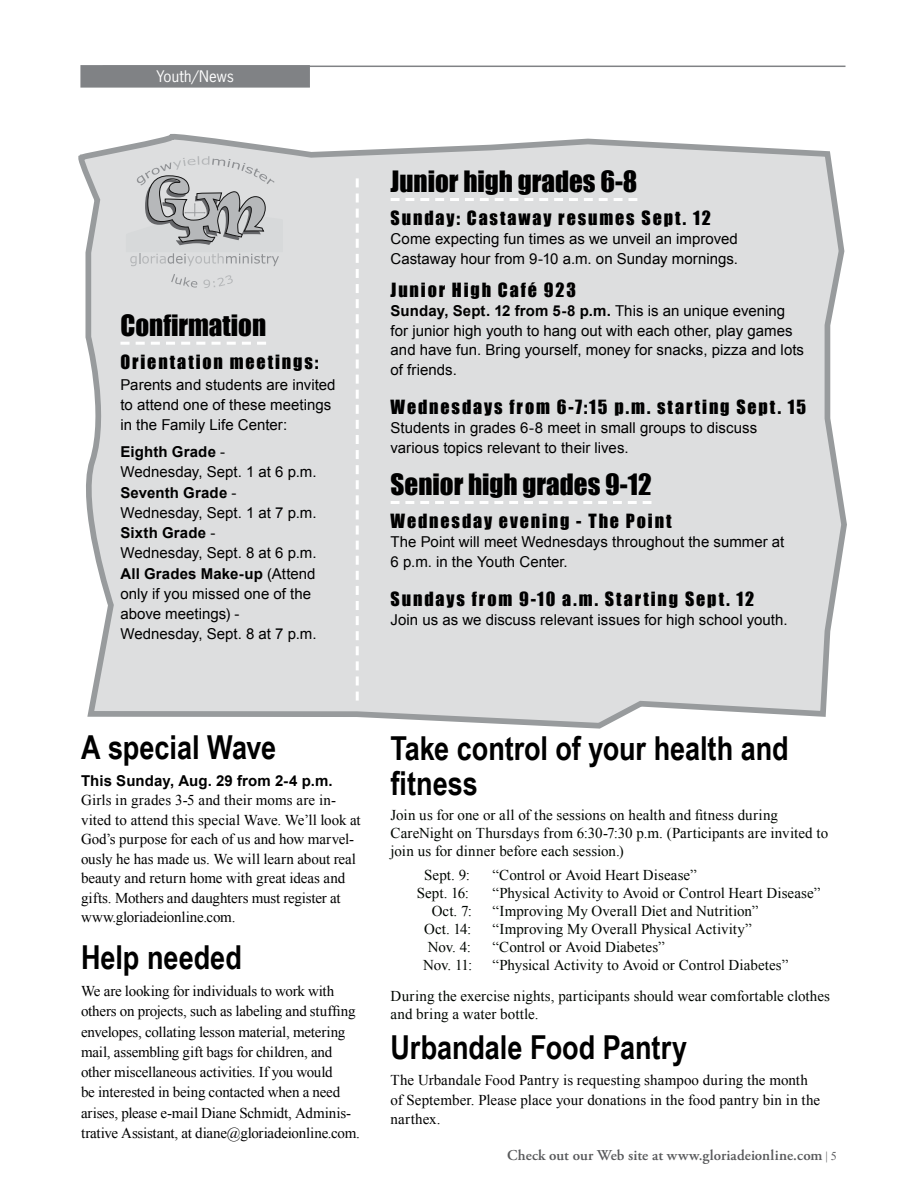
<style>
.page{position:relative;width:918px;height:1188px;background:#fff}
.page>*{position:absolute;margin:0;border:0;box-sizing:border-box;transform-origin:0 0}
.t1{font:700 33px/34.5px "Arial Narrow";letter-spacing:-.005em;color:#000}
.t2{font:27px "Impact";color:#000}
.t3{font:18px "Impact";letter-spacing:.105em;color:#000}
.t4{font:15px/20.2px "Arial";color:#000}
.t5{font:15px/19.5px "Times New Roman";letter-spacing:-.005em;color:#000}
.t6{font:15px/18px "Times New Roman";letter-spacing:.005em;color:#000600}
.t7{font:600 15px "Adobe Garamond Pro";letter-spacing:.005em;color:#58595b}
.t8{font:700 15px "Arial";letter-spacing:.005em;color:#000}
.t9{font:15px "News Gothic Std";letter-spacing:.01em;color:#fff}
.s1{font-weight:700}
.s2{font-family:"Times New Roman";font-weight:400;font-size:12px}
</style>
<div class="page">
<svg style="left:78px;top:134px;width:769px;height:595px;background:#dddedf"></svg>
<hr style="left:103px;top:66px;width:743px;height:1px;background:#808285">
<div style="left:81px;top:66px;width:228px;height:21px;background:#808285"></div>
<div style="left:80px;top:65px;width:230px;height:23px;border:2px solid #808285"></div>
<svg style="left:391px;top:198px;width:246px;height:3px"></svg>
<svg style="left:391px;top:501px;width:261px;height:3px"></svg>
<svg style="left:126px;top:156px;width:157px;height:110px;background:#c3c5c6"></svg>
<svg style="left:171px;top:274px;width:26px;height:14px"></svg>
<svg style="left:203px;top:275px;width:30px;height:13px"></svg>
<svg style="left:356px;top:178px;width:3px;height:523px"></svg>
<svg style="left:120px;top:342px;width:146px;height:3px"></svg>
<p class="t9" style="left:156px;top:67px;width:79px">Youth/News</p>
<h2 class="t2" style="left:120px;top:304px;width:147px">Confirmation</h2>
<p class="t3" style="left:120px;top:348px;width:200px">Orientation meetings:</p>
<p class="t4" style="left:120px;top:374px;width:217px">Parents and students are invited to attend one of these meetings in the Family Life Center:</p>
<p class="t4" style="left:120px;top:442px;width:198px"><span class="s1">Eighth Grade</span> -<br>Wednesday, Sept. 1 at 6 p.m.<br><span class="s1">Seventh Grade</span> -<br>Wednesday, Sept. 1 at 7 p.m.<br><span class="s1">Sixth Grade</span> -<br>Wednesday, Sept. 8 at 6 p.m.<br><span class="s1">All Grades Make-up</span> (Attend only if you missed one of the above meetings) -<br>Wednesday, Sept. 8 at 7 p.m.</p>
<h2 class="t2" style="left:391px;top:160px;width:248px">Junior high grades 6-8</h2>
<p class="t3" style="left:391px;top:204px;width:322px">Sunday: Castaway resumes Sept. 12</p>
<p class="t4" style="left:391px;top:230px;width:349px;line-height:19.5px">Come expecting fun times as we unveil an improved<br>Castaway hour from 9-10 a.m. on Sunday mornings.</p>
<p class="t3" style="left:391px;top:276px;width:187px">Junior High Café 923</p>
<p class="t4" style="left:391px;top:302px;width:415px;line-height:19.5px"><span class="s1">Sunday, Sept. 12 from 5-8 p.m.</span> This is an unique evening for junior high youth to hang out with each other, play games and have fun. Bring yourself, money for snacks, pizza and lots of friends.</p>
<p class="t3" style="left:391px;top:393px;width:417px">Wednesdays from 6-7:15 p.m. starting Sept. 15</p>
<p class="t4" style="left:391px;top:419px;width:368px;line-height:19.5px">Students in grades 6-8 meet in small groups to discuss various topics relevant to their lives.</p>
<h2 class="t2" style="left:391px;top:463px;width:262px">Senior high grades 9-12</h2>
<p class="t3" style="left:391px;top:507px;width:283px">Wednesday evening - The Point</p>
<p class="t4" style="left:391px;top:533px;width:395px;line-height:19.5px">The Point will meet Wednesdays throughout the summer at<br>6 p.m. in the Youth Center.</p>
<p class="t3" style="left:391px;top:585px;width:365px">Sundays from 9-10 a.m. Starting Sept. 12</p>
<p class="t4" style="left:391px;top:610px;width:399px">Join us as we discuss relevant issues for high school youth.</p>
<h1 class="t1" style="left:81px;top:729px;width:197px">A special Wave</h1>
<p class="t8" style="left:81px;top:771px;width:253px">This Sunday, Aug. 29 from 2-4 p.m.</p>
<p class="t5" style="left:81px;top:790px;width:281px">Girls in grades 3-5 and their moms are in&shy;vited to attend this special Wave. We’ll look at God’s purpose for each of us and how marvel&shy;ously he has made us. We will learn about real beauty and return home with great ideas and gifts. Mothers and daughters must register at www.gloriadeionline.com.</p>
<h1 class="t1" style="left:81px;top:939px;width:162px">Help needed</h1>
<p class="t5" style="left:81px;top:981px;width:281px;line-height:20.2px">We are looking for individuals to work with others on projects, such as labeling and stuffing envelopes, collating lesson material, metering mail, assembling gift bags for children, and other miscellaneous activities. If you would<br>be interested in being contacted when a need arises, please e-mail Diane Schmidt, Adminis&shy;trative Assistant, at diane@gloriadeionline.com.</p>
<h1 class="t1" style="left:391px;top:730px;width:400px">Take control of your health and fitness</h1>
<p class="t6" style="left:391px;top:805px;width:439px">Join us for one or all of the sessions on health and fitness during<br>CareNight on Thursdays from 6:30-7:30 p.m. (Participants are invited to join us for dinner before each session.)</p>
<p class="t6" style="left:424px;top:866px;width:47px">Sept. 9:</p>
<p class="t6" style="left:493px;top:866px;width:206px">“Control or Avoid Heart Disease”</p>
<p class="t6" style="left:417px;top:884px;width:54px">Sept. 16:</p>
<p class="t6" style="left:493px;top:884px;width:329px">“Physical Activity to Avoid or Control Heart Disease”</p>
<p class="t6" style="left:432px;top:902px;width:42px">Oct. 7:</p>
<p class="t6" style="left:493px;top:902px;width:267px">“Improving My Overall Diet and Nutrition”</p>
<p class="t6" style="left:424px;top:920px;width:49px">Oct. 14:</p>
<p class="t6" style="left:493px;top:920px;width:261px">“Improving My Overall Physical Activity”</p>
<p class="t6" style="left:428px;top:938px;width:45px">Nov. 4:</p>
<p class="t6" style="left:493px;top:938px;width:174px">“Control or Avoid Diabetes”</p>
<p class="t6" style="left:423px;top:956px;width:51px">Nov. 11:</p>
<p class="t6" style="left:391px;top:950px;width:441px;line-height:30.6px;text-indent:102px">“Physical Activity to Avoid or Control Diabetes”<br>During the exercise nights, participants should wear comfortable clothes</p>
<p class="t6" style="left:391px;top:1005px;width:149px">and bring a water bottle.</p>
<h1 class="t1" style="left:391px;top:1029px;width:298px">Urbandale Food Pantry</h1>
<p class="t5" style="left:391px;top:1070px;width:431px">The Urbandale Food Pantry is requesting shampoo during the month of September. Please place your donations in the food pantry bin in the narthex.</p>
<p class="t7" style="left:507px;top:1147px;width:331px">Check out our Web site at www.gloriadeionline.com <span class="s2">| 5</span></p>
</div>
